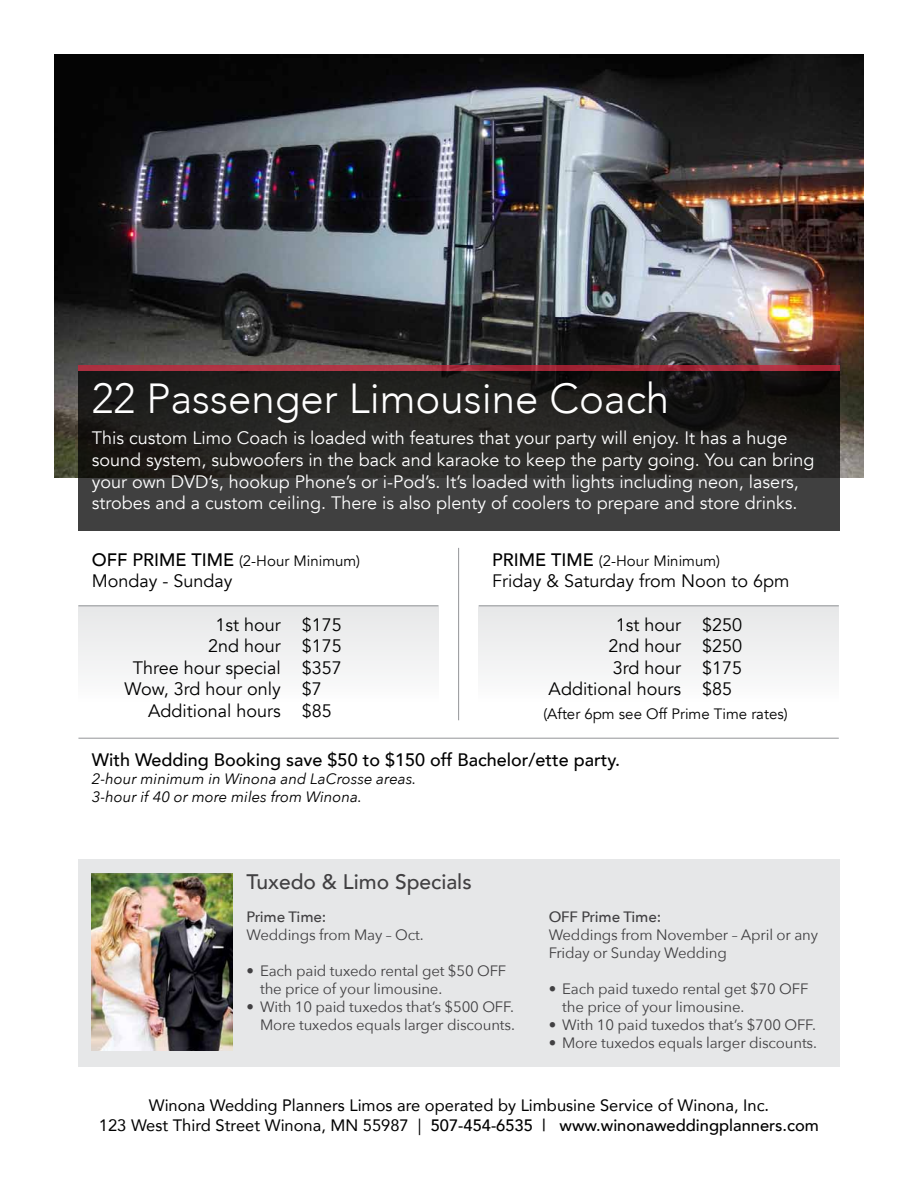
<style>
.page{position:relative;width:918px;height:1188px;background:#fff}
.page>*{position:absolute;margin:0;border:0;box-sizing:border-box;transform-origin:0 0}
.t1{font:300 42px "Avenir";color:#fff}
.t2{font:500 21px "Avenir";color:#414042}
.t3{font:18px/21.6px "Avenir";color:#fff}
.t4{font:18px "Avenir";color:#000}
.t5{font:500 18px "Avenir";color:#000}
.t6{font:500 16.5px "Avenir";color:#000}
.t7{font:16.5px "Avenir";color:#000}
.t8{font:15px/18px "Avenir Next";letter-spacing:-.01em;color:#414042}
.t9{font:15px "Avenir";color:#000}
.t10{font:italic 15px "Avenir Next";color:#000}
.t11{font:500 15px "Avenir Next";letter-spacing:-.01em;color:#414042}
.s1{font-weight:500;font-size:18px}
.s2{font-weight:400}
</style>
<div class="page">
<div style="left:78px;top:605px;width:360px;height:97px;background:#f1f1f2"></div>
<div style="left:479px;top:605px;width:360px;height:97px;background:#f1f1f2"></div>
<img style="left:54px;top:54px;width:810px;height:423px">
<svg style="left:78px;top:371px;width:762px;height:160px;background:#2c2b2a"></svg>
<svg style="left:78px;top:365px;width:762px;height:6px;background:#aa2e3d"></svg>
<div style="left:78px;top:859px;width:762px;height:208px;background:#e6e7e8"></div>
<img style="left:92px;top:874px;width:140px;height:176px">
<hr style="left:458px;top:548px;width:1px;height:172px;background:#939598">
<hr style="left:78px;top:605px;width:360px;height:1px;background:#939598">
<hr style="left:78px;top:738px;width:761px;height:1px;background:#939598">
<hr style="left:479px;top:605px;width:360px;height:1px;background:#939598">
<p class="t1" style="left:92px;top:374px;width:579px">22 Passenger Limousine Coach</p>
<p class="t3" style="left:92px;top:428px;width:724px">This custom Limo Coach is loaded with features that your party will enjoy. It has a huge sound system, subwoofers in the back and karaoke to keep the party going. You can bring your own DVD’s, hookup Phone’s or i-Pod’s. It’s loaded with lights including neon, lasers, strobes and a custom ceiling. There is also plenty of coolers to prepare and store drinks.</p>
<p class="t9" style="left:92px;top:552px;width:270px"><span class="s1">OFF PRIME TIME</span> (2-Hour Minimum)</p>
<p class="t4" style="left:92px;top:571px;width:142px">Monday - Sunday</p>
<p class="t4" style="left:215px;top:614px;width:128px">1st hour $175</p>
<p class="t4" style="left:208px;top:635px;width:135px">2nd hour $175</p>
<p class="t4" style="left:133px;top:657px;width:211px">Three hour special $357</p>
<p class="t4" style="left:124px;top:679px;width:199px">Wow, 3rd hour only $7</p>
<p class="t4" style="left:148px;top:700px;width:185px">Additional hours $85</p>
<p class="t9" style="left:492px;top:552px;width:229px"><span class="s1">PRIME TIME</span> (2-Hour Minimum)</p>
<p class="t4" style="left:492px;top:571px;width:299px">Friday &amp; Saturday from Noon to 6pm</p>
<p class="t4" style="left:616px;top:614px;width:128px">1st hour $250</p>
<p class="t4" style="left:609px;top:635px;width:135px">2nd hour $250</p>
<p class="t4" style="left:613px;top:657px;width:131px">3rd hour $175</p>
<p class="t4" style="left:549px;top:679px;width:185px">Additional hours $85</p>
<p class="t9" style="left:543px;top:705px;width:246px">(After 6pm see Off Prime Time rates)</p>
<p class="t5" style="left:92px;top:744px;width:530px">With Wedding Booking save $50 to $150 off Bachelor/ette party.</p>
<p class="t10" style="left:92px;top:766px;width:326px">2-hour minimum in Winona and LaCrosse areas.</p>
<p class="t10" style="left:92px;top:784px;width:272px">3-hour if 40 or more miles from Winona.</p>
<p class="t2" style="left:247px;top:864px;width:227px">Tuxedo &amp; Limo Specials</p>
<p class="t11" style="left:247px;top:904px;width:81px">Prime Time:</p>
<p class="t8" style="left:247px;top:925px;width:179px">Weddings from May – Oct.</p>
<p class="t8" style="left:260px;top:961px;width:248px;text-indent:-14px">• Each paid tuxedo rental get $50 OFF the price of your limousine.</p>
<p class="t8" style="left:247px;top:997px;width:269px">• With 10 paid tuxedos that’s $500 OFF.</p>
<p class="t8" style="left:260px;top:1015px;width:256px">More tuxedos equals larger discounts.</p>
<p class="t11" style="left:549px;top:904px;width:114px">OFF Prime Time:</p>
<p class="t8" style="left:549px;top:925px;width:271px">Weddings from November – April or any<br>Friday or Sunday Wedding</p>
<p class="t8" style="left:562px;top:979px;width:248px;text-indent:-14px">• Each paid tuxedo rental get $70 OFF the price of your limousine.</p>
<p class="t8" style="left:549px;top:1015px;width:269px">• With 10 paid tuxedos that’s $700 OFF.</p>
<p class="t8" style="left:549px;top:1033px;width:270px">• More tuxedos equals larger discounts.</p>
<p class="t7" style="left:149px;top:1092px;width:622px">Winona Wedding Planners Limos are operated by Limbusine Service of Winona, Inc.</p>
<p class="t6" style="left:99px;top:1111px;width:722px"><span class="s2">123 West Third Street Winona, MN 55987 |</span> 507-454-6535 | www.winonaweddingplanners.com</p>
</div>
